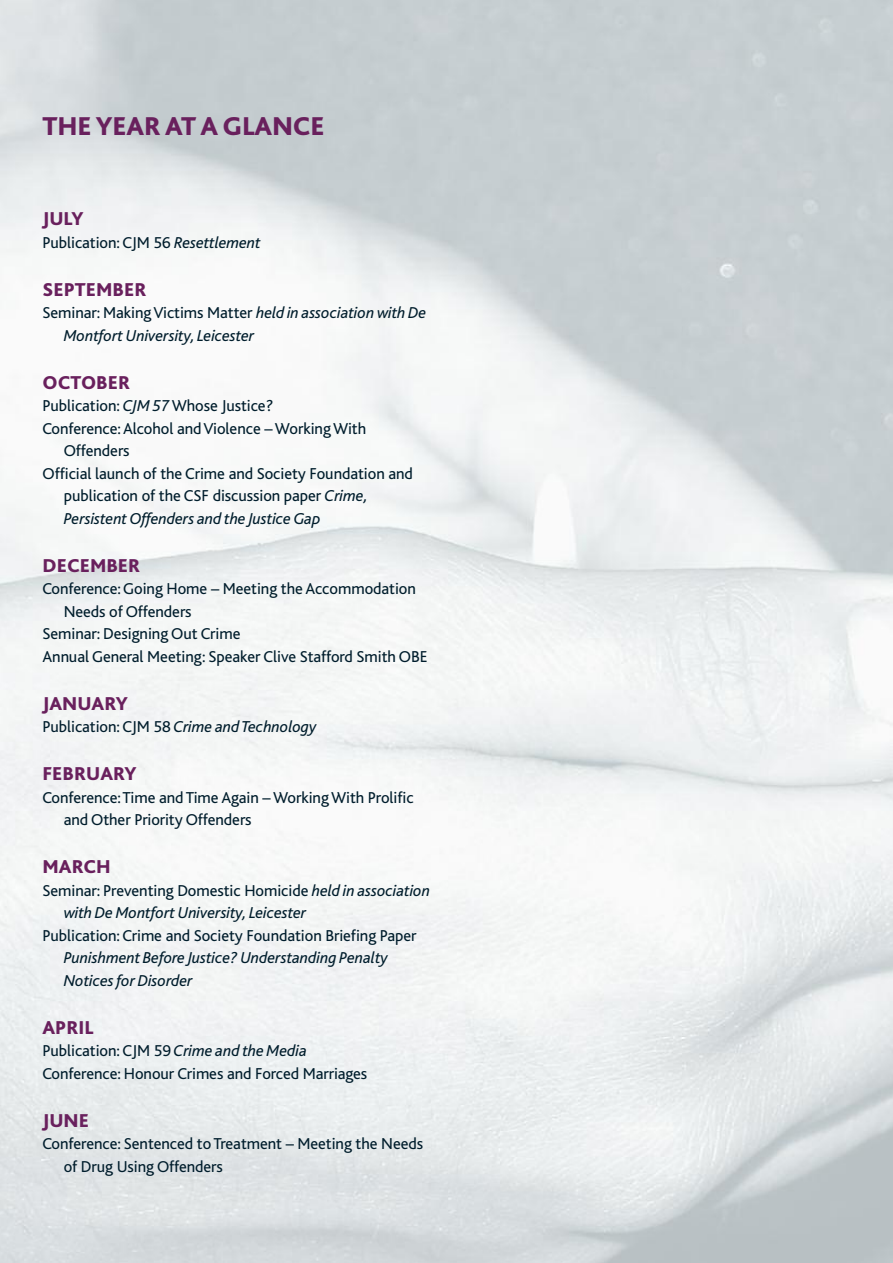
<style>
.page{position:relative;width:893px;height:1263px;background:#fff}
.page>*{position:absolute;margin:0;border:0;box-sizing:border-box;transform-origin:0 0}
.t1{font:800 27px "Bliss 2";letter-spacing:-.005em;color:#69205d}
.t2{font:800 19.5px "Bliss 2";color:#69205d}
.t3{font:16.5px/22.5px "Bliss";letter-spacing:-.005em;color:#001d2c}
.t4{font:italic 16.5px/22.5px "Bliss";letter-spacing:-.005em;color:#001d2c}
.s1{font-style:italic}
.s2{font-style:normal}
</style>
<div class="page">
<h1 class="t1" style="left:43px;top:116px;width:284px">THE YEAR AT A GLANCE</h1>
<p class="t2" style="left:43px;top:211px;width:42px">JULY</p>
<p class="t3" style="left:43px;top:232px;width:220px">Publication: CJM 56 <span class="s1">Resettlement</span></p>
<p class="t2" style="left:43px;top:282px;width:105px">SEPTEMBER</p>
<p class="t4" style="left:64px;top:303px;width:364px;text-indent:-21px"><span class="s2">Seminar: Making Victims Matter</span> held in association with De<br>Montfort University, Leicester</p>
<p class="t2" style="left:43px;top:375px;width:89px">OCTOBER</p>
<p class="t3" style="left:43px;top:396px;width:232px">Publication: <span class="s1">CJM 57</span>Whose Justice?</p>
<p class="t3" style="left:43px;top:418px;width:325px">Conference: Alcohol and Violence – Working With</p>
<p class="t3" style="left:64px;top:441px;width:67px">Offenders</p>
<p class="t3" style="left:43px;top:463px;width:372px">Official launch of the Crime and Society Foundation and</p>
<p class="t3" style="left:64px;top:486px;width:306px">publication of the CSF discussion paper <span class="s1">Crime,</span></p>
<p class="t4" style="left:64px;top:508px;width:258px">Persistent Offenders and the Justice Gap</p>
<p class="t2" style="left:43px;top:558px;width:99px">DECEMBER</p>
<p class="t3" style="left:43px;top:579px;width:375px">Conference: Going Home – Meeting the Accommodation</p>
<p class="t3" style="left:64px;top:601px;width:129px">Needs of Offenders</p>
<p class="t3" style="left:43px;top:624px;width:199px">Seminar: Designing Out Crime</p>
<p class="t3" style="left:43px;top:646px;width:386px">Annual General Meeting: Speaker Clive Stafford Smith OBE</p>
<p class="t2" style="left:43px;top:696px;width:87px">JANUARY</p>
<p class="t4" style="left:43px;top:717px;width:275px"><span class="s2">Publication: CJM 58</span> Crime and Technology</p>
<p class="t2" style="left:43px;top:766px;width:96px">FEBRUARY</p>
<p class="t3" style="left:64px;top:787px;width:351px;text-indent:-21px">Conference:Time and Time Again – Working With Prolific and Other Priority Offenders</p>
<p class="t2" style="left:43px;top:859px;width:70px">MARCH</p>
<p class="t4" style="left:64px;top:880px;width:368px;text-indent:-21px"><span class="s2">Seminar: Preventing Domestic Homicide</span> held in association with De Montfort University, Leicester</p>
<p class="t3" style="left:43px;top:925px;width:376px">Publication: Crime and Society Foundation Briefing Paper</p>
<p class="t4" style="left:64px;top:948px;width:325px">Punishment Before Justice? Understanding Penalty<br>Notices for Disorder</p>
<p class="t2" style="left:43px;top:1020px;width:53px">APRIL</p>
<p class="t3" style="left:43px;top:1041px;width:326px">Publication: CJM 59 <span class="s1">Crime and the Media<br></span>Conference: Honour Crimes and Forced Marriages</p>
<p class="t2" style="left:43px;top:1113px;width:48px">JUNE</p>
<p class="t3" style="left:64px;top:1134px;width:361px;text-indent:-21px">Conference: Sentenced to Treatment – Meeting the Needs of Drug Using Offenders</p>
</div>
